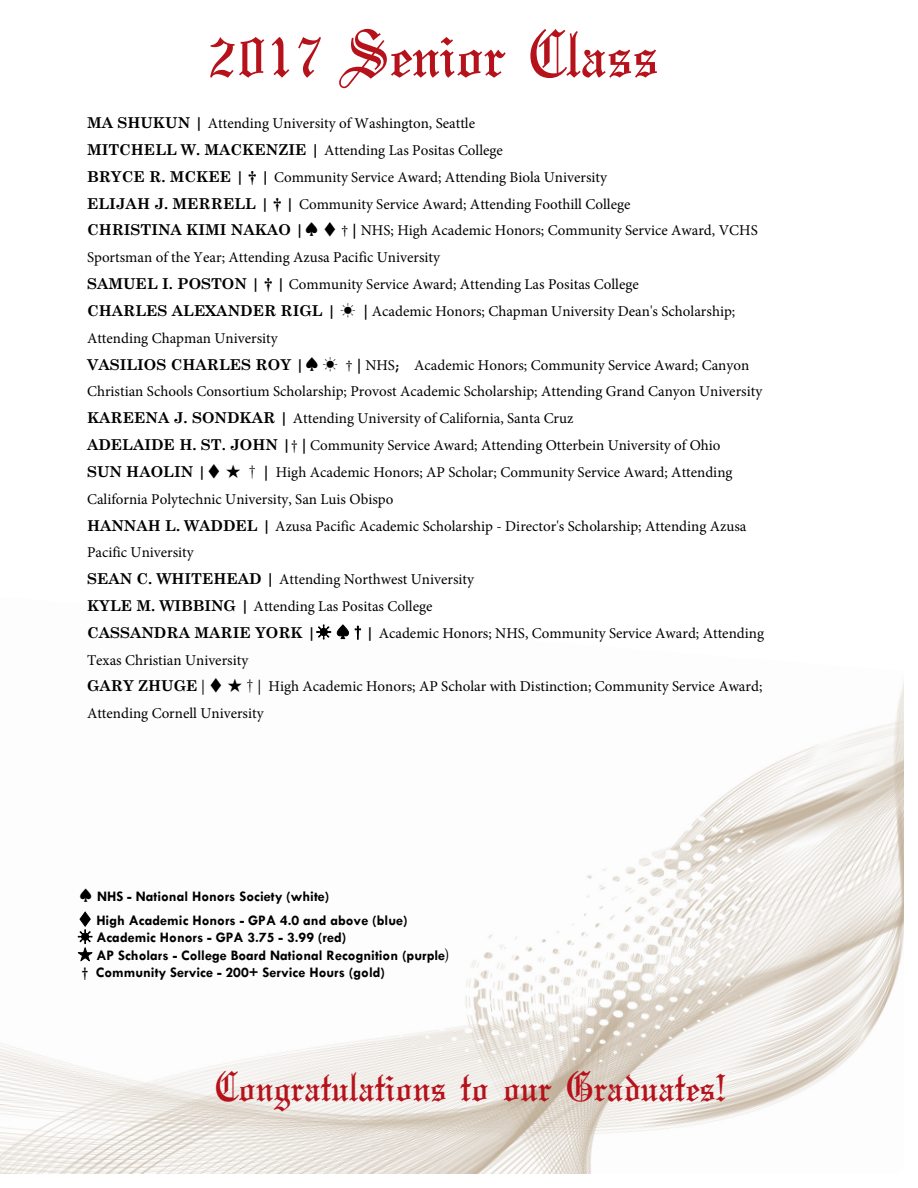
<style>
.page{position:relative;width:918px;height:1188px;background:#fff}
.page>*{position:absolute;margin:0;border:0;box-sizing:border-box;transform-origin:0 0}
.t1{font:72px "Olde English";color:#b5121b}
.t2{font:45px "Olde English";color:#b5121b}
.t3{font:15px/26.8px "Minion Pro";color:#000}
.t4{font:700 14.7px/23.5px "Tw Cen";color:#000}
.s1{font-family:"Century Schoolbook";font-weight:700}
.s2{font-family:"Koz Min Pr 6 N"}
.s3{font-weight:700}
.s4{font-family:"Tw Cen"}
.s5{font-family:"Koz Min Pr 6 N";font-weight:400}
</style>
<div class="page">
<img style="left:0;top:682px;width:904px;height:492px">
<div style="left:902px;top:1168px;width:14px;height:19px;background:#fff"></div>
<div style="left:899px;top:1172px;width:19px;height:15px;background:#fff"></div>
<h1 class="t1" style="left:208px;top:14px;width:452px">2017 Senior Class</h1>
<p class="t3" style="left:87px;top:110px;width:679px"><span class="s1">MA SHUKUN |</span> Attending University of Washington, Seattle<br><span class="s1">MITCHELL W. MACKENZIE |</span> Attending Las Positas College<br><span class="s1">BRYCE R. MCKEE | † |</span> Community Service Award; Attending Biola University<br><span class="s1">ELIJAH J. MERRELL | † |</span> Community Service Award; Attending Foothill College<br><span class="s1">CHRISTINA KIMI NAKAO |</span><span class="s2">♠ ♦</span> † <span class="s3">|</span> NHS; High Academic Honors; Community Service Award, VCHS Sportsman of the Year; Attending Azusa Pacific University<br><span class="s1">SAMU</span><span class="s1">E</span><span class="s1">L I. POSTON | † |</span> Community Service Award; Attending Las Positas College<br><span class="s1">CHARLES A</span><span class="s1">LEXANDER RIGL |</span> <span class="s2">☀</span> <span class="s3">|</span> Academic Honors; Chapman University Dean's Scholarship; Attending Chapman University<br><span class="s1">VASILIOS CHARLES ROY |</span><span class="s2">♠ ☀</span> † <span class="s3">|</span> NHS<span class="s4">;</span> Academic Honors; Community Service Award; Canyon Christian Schools Consortium Scholarship; Provost Academic Scholarship; Attending Grand Canyon University <span class="s1">KAREENA J. SONDKAR |</span> Attending University of California, Santa Cruz<br><span class="s1">ADELAIDE H. ST. JOHN |</span><span class="s4">†</span> <span class="s3">|</span> Community Service Award; Attending Otterbein University of Ohio<br><span class="s1">SUN HAOLIN |</span><span class="s2">♦ ★ †</span> <span class="s3">|</span> High Academic Honors; AP Scholar; Community Service Award; Attending California Polytechnic University, San Luis Obispo<br><span class="s1">HANNAH L. WADDEL |</span> Azusa Pacific Academic Scholarship - Director's Scholarship; Attending Azusa Pacific University<br><span class="s1">SEAN C. WHITEHEAD |</span> Attending Northwest University<br><span class="s1">KYLE M. WIBBING |</span> Attending Las Positas College<br><span class="s1">CASSANDRA MARIE YORK |</span><span class="s2">☀ ♠†</span><span class="s1">|</span> Academic Honors; NHS, Community Service Award; Attending Texas Christian University<br><span class="s1">GARY ZHUGE</span> | <span class="s2">♦ ★†</span>| High Academic Honors; AP Scholar with Distinction; Community Service Award; Attending Cornell University</p>
<p class="t4" style="left:78px;top:884px;width:331px"><span class="s5">♠</span> NHS - National Honors Society (white)<br><span class="s5">♦</span> High Academic Honors - GPA 4.0 and above (blue)</p>
<p class="t4" style="left:78px;top:925px;width:270px"><span class="s5">☀</span> Academic Honors - GPA 3.75 - 3.99 (red)</p>
<p class="t4" style="left:78px;top:946px;width:374px;line-height:17.5px"><span class="s5">★</span> AP Scholars - College Board National Recognition (purple<span class="s5">) </span>† Community Service - 200+ Service Hours (gold)</p>
<h2 class="t2" style="left:214px;top:1062px;width:513px">Congratulations to our Graduates!</h2>
</div>
